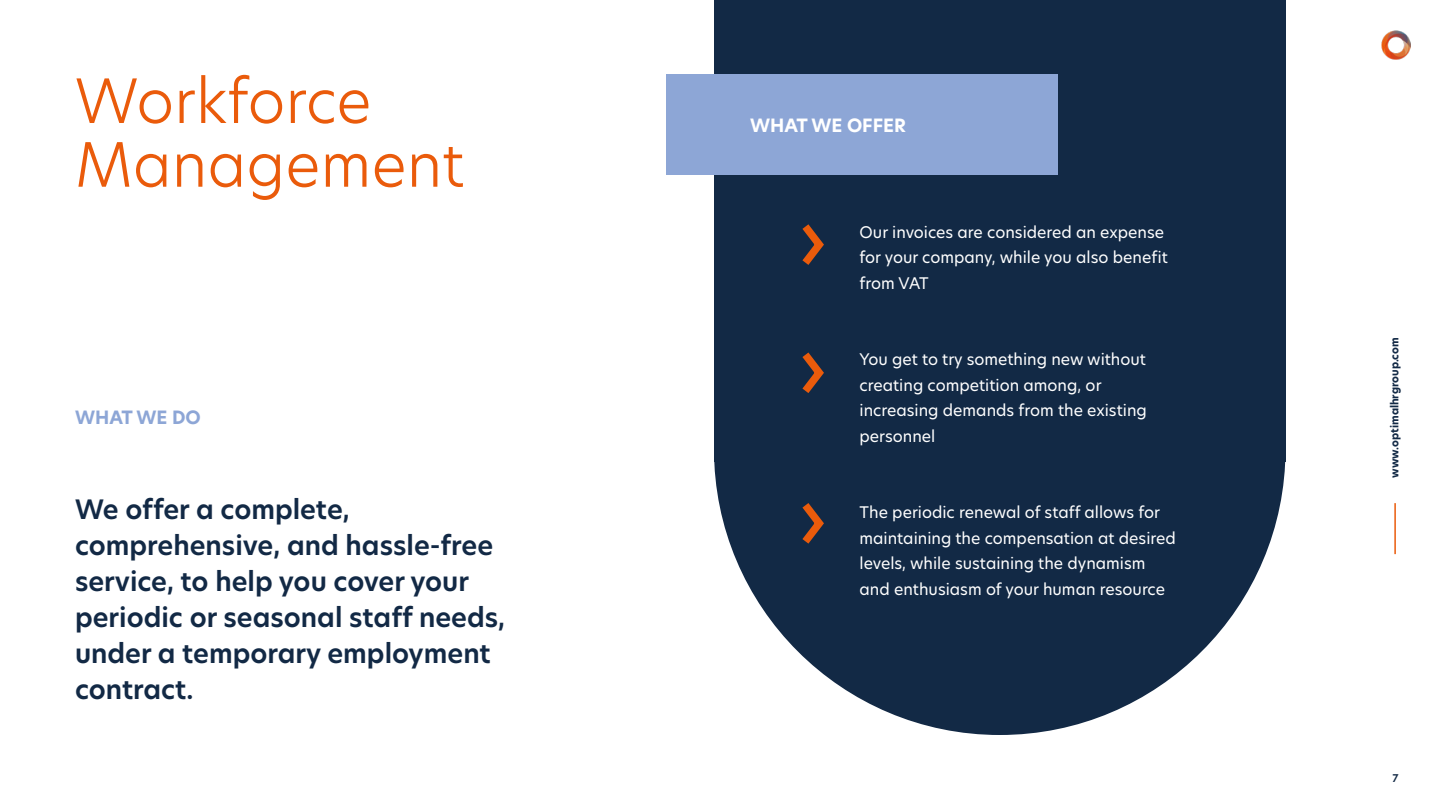
<style>
.page{position:relative;width:1440px;height:810px;background:#fff}
.page>*{position:absolute;margin:0;border:0;box-sizing:border-box;transform-origin:0 0}
.t1{font:300 60px/63.8px "New Hero";color:#ea5b0b}
.t2{font:600 26.25px/36px "New Hero";color:#122945}
.t3{font:700 18px "New Hero";color:#fff}
.t4{font:700 18px "New Hero";color:#8da6d6}
.t5{font:15.75px/25.5px "New Hero";color:#fff}
.t6{font:700 10.5px "New Hero";color:#122945}
.t7{font:600 10.5px "New Hero";color:#122945}
</style>
<div class="page">
<hr style="left:1394px;top:503px;width:2px;height:51px;background:#ea5b0b">
<img style="left:1381px;top:30px;width:30px;height:29px">
<div style="left:714px;top:164px;width:572px;height:571px;background:#122945;border-radius:50%"></div>
<div style="left:714px;top:0;width:571px;height:461px;background:#122945"></div>
<svg style="left:802px;top:224px;width:22px;height:41px"></svg>
<svg style="left:802px;top:352px;width:22px;height:41px"></svg>
<svg style="left:802px;top:503px;width:22px;height:41px"></svg>
<div style="left:666px;top:74px;width:392px;height:101px;background:#8da6d6"></div>
<h1 class="t1" style="left:75px;top:68px;width:391px">Workforce<br>Management</h1>
<p class="t4" style="left:75px;top:405px;width:127px">WHAT WE DO</p>
<h2 class="t2" style="left:75px;top:491px;width:432px">We offer a complete, comprehensive, and hassle-free service, to help you cover your periodic or seasonal staff needs, under a temporary employment contract.</h2>
<p class="t3" style="left:750px;top:113px;width:158px">WHAT WE OFFER</p>
<p class="t5" style="left:860px;top:219px;width:310px">Our invoices are considered an expense for your company, while you also benefit from VAT</p>
<p class="t5" style="left:860px;top:346px;width:289px">You get to try something new without creating competition among, or increasing demands from the existing personnel</p>
<p class="t5" style="left:860px;top:499px;width:318px">The periodic renewal of staff allows for maintaining the compensation at desired levels, while sustaining the dynamism and enthusiasm of your human resource</p>
<p class="t6" style="left:1388px;top:478px;width:142px;rotate:-90deg">www.optimalhrgroup.com</p>
<p class="t7" style="left:1392px;top:771px;width:8px">7</p>
</div>
